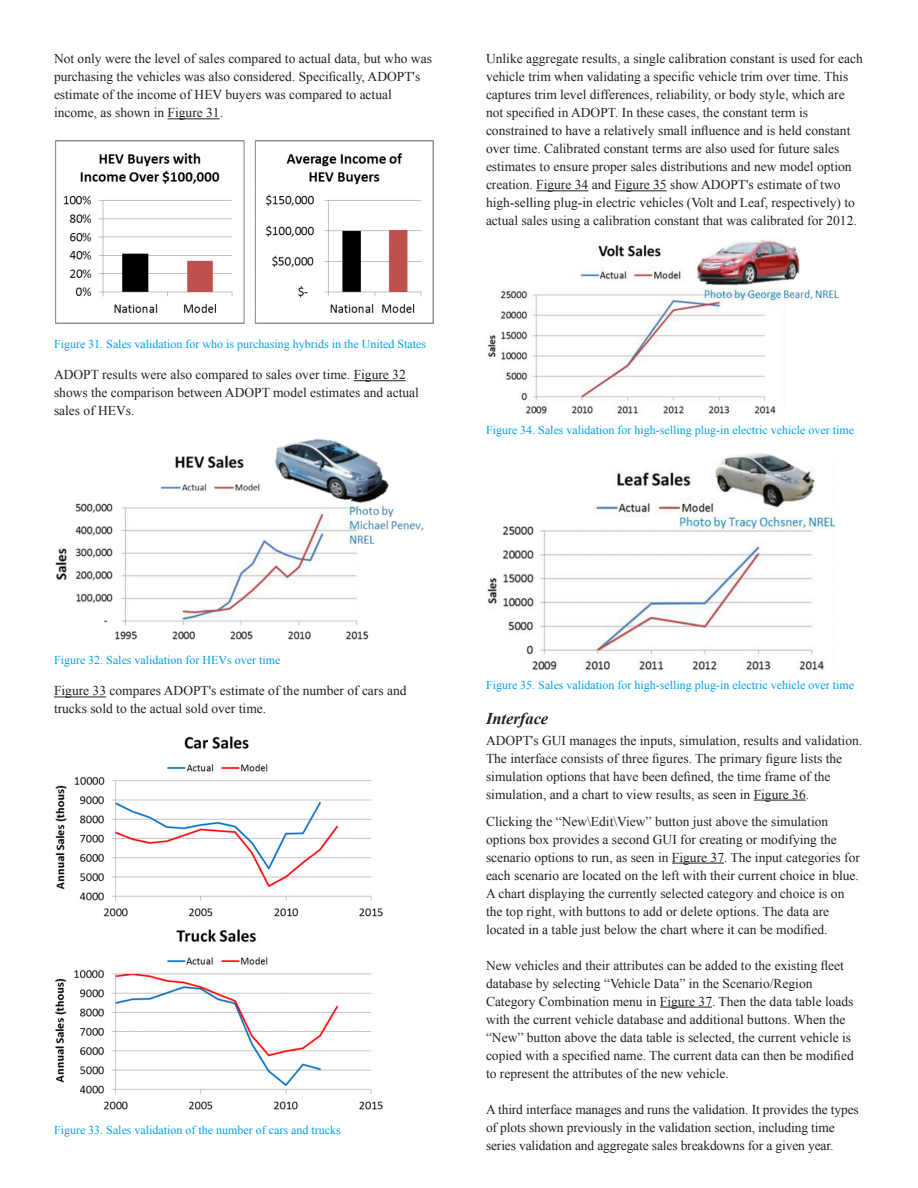
<style>
.page{position:relative;width:918px;height:1188px;background:#fff}
.page>*{position:absolute;margin:0;border:0;box-sizing:border-box;transform-origin:0 0}
.t1{font:italic 700 16.5px "Times New Roman";color:#231f20}
.t2{font:13.5px/18px "Times New Roman";color:#231f20}
.t3{font:12px "Times New Roman";color:#01a0e9}
</style>
<div class="page">
<hr style="left:168px;top:119px;width:52px;height:1px;background:#231f20">
<hr style="left:354px;top:380px;width:52px;height:1px;background:#231f20">
<hr style="left:54px;top:697px;width:52px;height:1px;background:#231f20">
<img style="left:55px;top:140px;width:379px;height:184px">
<img style="left:55px;top:438px;width:369px;height:202px">
<img style="left:55px;top:736px;width:328px;height:181px">
<img style="left:55px;top:929px;width:328px;height:181px">
<hr style="left:536px;top:191px;width:52px;height:1px;background:#231f20">
<hr style="left:615px;top:191px;width:52px;height:1px;background:#231f20">
<hr style="left:754px;top:800px;width:52px;height:1px;background:#231f20">
<hr style="left:672px;top:863px;width:52px;height:1px;background:#231f20">
<hr style="left:660px;top:1007px;width:52px;height:1px;background:#231f20">
<img style="left:487px;top:240px;width:352px;height:174px">
<img style="left:487px;top:453px;width:349px;height:218px">
<p class="t2" style="left:54px;top:50px;width:379px">Not only were the level of sales compared to actual data, but who was purchasing the vehicles was also considered. Specifically, ADOPT's estimate of the income of HEV buyers was compared to actual income, as shown in Figure 31.</p>
<p class="t3" style="left:54px;top:336px;width:374px">Figure 31. Sales validation for who is purchasing hybrids in the United States</p>
<p class="t2" style="left:54px;top:366px;width:366px">ADOPT results were also compared to sales over time. Figure 32 shows the comparison between ADOPT model estimates and actual sales of HEVs.</p>
<p class="t2" style="left:486px;top:50px;width:378px">Unlike aggregate results, a single calibration constant is used for each vehicle trim when validating a specific vehicle trim over time. This captures trim level differences, reliability, or body style, which are not specified in ADOPT. In these cases, the constant term is constrained to have a relatively small influence and is held constant over time. Calibrated constant terms are also used for future sales estimates to ensure proper sales distributions and new model option creation. Figure 34 and Figure 35 show ADOPT's estimate of two high-selling plug-in electric vehicles (Volt and Leaf, respectively) to actual sales using a calibration constant that was calibrated for 2012.</p>
<p class="t3" style="left:486px;top:421px;width:370px">Figure 34. Sales validation for high-selling plug-in electric vehicle over time</p>
<p class="t3" style="left:54px;top:652px;width:228px">Figure 32. Sales validation for HEVs over time</p>
<p class="t2" style="left:54px;top:682px;width:354px">Figure 33 compares ADOPT's estimate of the number of cars and trucks sold to the actual sold over time.</p>
<p class="t3" style="left:54px;top:1122px;width:288px">Figure 33. Sales validation of the number of cars and trucks</p>
<p class="t3" style="left:486px;top:677px;width:370px">Figure 35. Sales validation for high-selling plug-in electric vehicle over time</p>
<h2 class="t1" style="left:486px;top:707px;width:64px">Interface</h2>
<p class="t2" style="left:486px;top:731px;width:378px">ADOPT's GUI manages the inputs, simulation, results and validation.<br>The interface consists of three figures. The primary figure lists the simulation options that have been defined, the time frame of the simulation, and a chart to view results, as seen in Figure 36.</p>
<p class="t2" style="left:486px;top:812px;width:375px">Clicking the “New\Edit\View” button just above the simulation options box provides a second GUI for creating or modifying the scenario options to run, as seen in Figure 37. The input categories for each scenario are located on the left with their current choice in blue.<br>A chart displaying the currently selected category and choice is on the top right, with buttons to add or delete options. The data are located in a table just below the chart where it can be modified.</p>
<p class="t2" style="left:486px;top:956px;width:369px">New vehicles and their attributes can be added to the existing fleet database by selecting “Vehicle Data” in the Scenario/Region Category Combination menu in Figure 37. Then the data table loads with the current vehicle database and additional buttons. When the “New” button above the data table is selected, the current vehicle is copied with a specified name. The current data can then be modified to represent the attributes of the new vehicle.</p>
<p class="t2" style="left:486px;top:1100px;width:374px">A third interface manages and runs the validation. It provides the types of plots shown previously in the validation section, including time series validation and aggregate sales breakdowns for a given year.</p>
</div>
